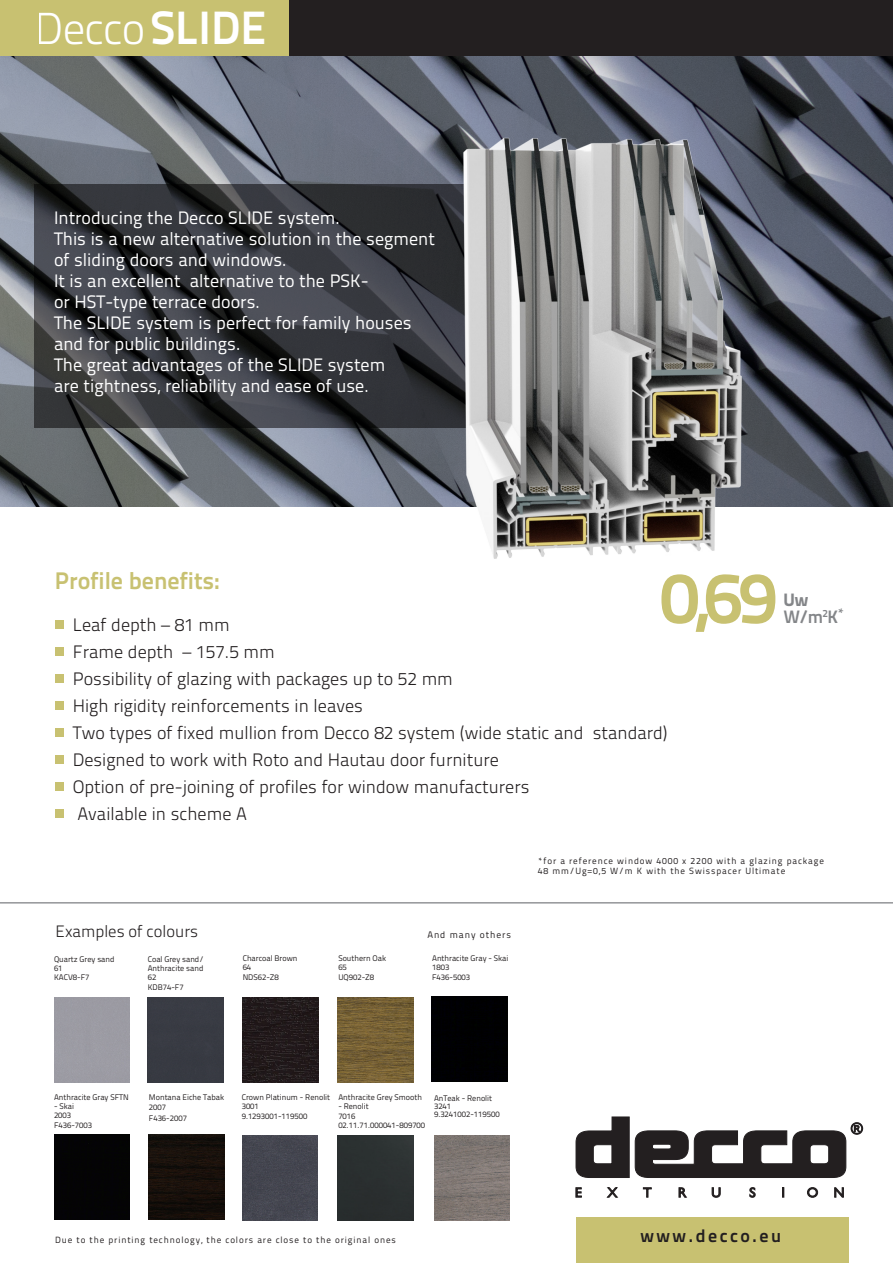
<style>
.page{position:relative;width:893px;height:1263px;background:#fff}
.page>*{position:absolute;margin:0;border:0;box-sizing:border-box;transform-origin:0 0}
.t1{font:700 72.3px "Titillium Text 22 L";color:#c8c171}
.t2{font:300 44.7px "Titillium Text 22 L";letter-spacing:-.02em;color:#fff}
.t3{font:700 24px "Titillium Text 22 L";color:#c8c171}
.t4{font:18px/21px "Titillium Text 22 L";color:#fff}
.t5{font:300 18px "Titillium Text 22 L";color:#231f20}
.t6{font:700 18px "Titillium Text 22 L";letter-spacing:.14em;color:#231f20}
.t7{font:700 18px "Titillium Text 22 L";color:#848689}
.t8{font:800 18px "Titillium Text 22 L";color:#848689}
.t9{font:300 16.5px "Titillium Text 22 L";color:#231f20}
.t10{font:9.45px "Titillium Text 22 L";letter-spacing:.1em;color:#231f20}
.t11{font:9px "Titillium Text 22 L";letter-spacing:.1em;color:#231f20}
.t12{font:8.1px/10.8px "Titillium Text 22 L";color:#231f20}
.s1{font-weight:700;font-size:46.8px}
</style>
<div class="page">
<svg style="left:575px;top:1116px;width:288px;height:62px"></svg>
<svg style="left:575px;top:1187px;width:7px;height:11px"></svg>
<svg style="left:606px;top:1187px;width:13px;height:11px"></svg>
<svg style="left:642px;top:1187px;width:10px;height:11px"></svg>
<svg style="left:678px;top:1187px;width:10px;height:11px"></svg>
<svg style="left:711px;top:1187px;width:10px;height:11px"></svg>
<svg style="left:749px;top:1187px;width:7px;height:11px"></svg>
<svg style="left:782px;top:1187px;width:2px;height:10px"></svg>
<svg style="left:807px;top:1187px;width:11px;height:11px"></svg>
<svg style="left:834px;top:1187px;width:10px;height:11px"></svg>
<div style="left:576px;top:1217px;width:273px;height:46px;background:#c8c171"></div>
<img style="left:0;top:55px;width:893px;height:451px">
<svg style="left:34px;top:184px;width:413px;height:243px;background:#34363b"></svg>
<div style="left:246px;top:0;width:647px;height:55px;background:#231f20"></div>
<div style="left:0;top:0;width:288px;height:55px;background:#c8c171"></div>
<hr style="left:0;top:902px;width:893px;height:1px;background:#939598">
<div style="left:55px;top:620px;width:8px;height:9px;background:#c8c171"></div>
<div style="left:55px;top:647px;width:8px;height:9px;background:#c8c171"></div>
<div style="left:55px;top:674px;width:8px;height:9px;background:#c8c171"></div>
<div style="left:55px;top:701px;width:8px;height:9px;background:#c8c171"></div>
<div style="left:55px;top:728px;width:8px;height:9px;background:#c8c171"></div>
<div style="left:55px;top:755px;width:8px;height:9px;background:#c8c171"></div>
<div style="left:55px;top:782px;width:8px;height:9px;background:#c8c171"></div>
<div style="left:55px;top:809px;width:8px;height:9px;background:#c8c171"></div>
<img style="left:447px;top:114px;width:310px;height:445px">
<div style="left:147px;top:998px;width:76px;height:84px;background:#383b43"></div>
<img style="left:243px;top:998px;width:76px;height:84px">
<img style="left:338px;top:998px;width:76px;height:84px">
<div style="left:432px;top:997px;width:75px;height:84px;background:#000002"></div>
<div style="left:54px;top:1135px;width:76px;height:85px;background:#040305"></div>
<img style="left:149px;top:1135px;width:76px;height:84px">
<div style="left:338px;top:1136px;width:75px;height:85px;background:#2a3030"></div>
<div style="left:242px;top:1135px;width:76px;height:85px;background:#444650"></div>
<img style="left:434px;top:1136px;width:76px;height:85px">
<h2 class="t2" style="left:35px;top:-4px;width:233px">Decco<span class="s1">SLIDE</span></h2>
<p class="t4" style="left:54px;top:206px;width:287px">Introducing the Decco SLIDE system.</p>
<p class="t4" style="left:54px;top:227px;width:382px">This is a new alternative solution in the segment</p>
<p class="t4" style="left:54px;top:248px;width:234px">of sliding doors and windows.</p>
<p class="t4" style="left:54px;top:269px;width:316px">It is an excellent alternative to the PSK&shy;or HST-type terrace doors.</p>
<p class="t4" style="left:54px;top:311px;width:359px">The SLIDE system is perfect for family houses</p>
<p class="t4" style="left:54px;top:332px;width:188px">and for public buildings.</p>
<p class="t4" style="left:54px;top:353px;width:333px">The great advantages of the SLIDE system</p>
<p class="t4" style="left:54px;top:374px;width:316px">are tightness, reliability and ease of use.</p>
<p class="t3" style="left:55px;top:562px;width:166px">Profile benefits:</p>
<p class="t1" style="left:661px;top:542px;width:118px">0,69</p>
<p class="t5" style="left:73px;top:612px;width:159px">Leaf depth – 81 mm</p>
<p class="t5" style="left:73px;top:639px;width:203px">Frame depth – 157.5 mm</p>
<p class="t5" style="left:73px;top:666px;width:382px">Possibility of glazing with packages up to 52 mm</p>
<p class="t5" style="left:73px;top:693px;width:292px">High rigidity reinforcements in leaves</p>
<p class="t5" style="left:73px;top:720px;width:596px">Two types of fixed mullion from Decco 82 system (wide static and standard)</p>
<p class="t5" style="left:73px;top:747px;width:428px">Designed to work with Roto and Hautau door furniture</p>
<p class="t5" style="left:73px;top:774px;width:458px">Option of pre-joining of profiles for window manufacturers</p>
<p class="t5" style="left:77px;top:801px;width:171px">Available in scheme A</p>
<p class="t8" style="left:783px;top:586px;width:26px">Uw</p>
<p class="t7" style="left:783px;top:603px;width:62px">W/m<sup>2</sup>K<sup>*</sup></p>
<p class="t9" style="left:56px;top:919px;width:144px">Examples of colours</p>
<p class="t10" style="left:427px;top:927px;width:85px">And many others</p>
<p class="t12" style="left:54px;top:953px;width:62px">Quartz Grey sand</p>
<p class="t12" style="left:54px;top:962px;width:10px">61</p>
<p class="t12" style="left:54px;top:972px;width:37px">KACV8-F7</p>
<p class="t12" style="left:148px;top:953px;width:57px">Coal Grey sand/</p>
<p class="t12" style="left:148px;top:962px;width:57px">Anthracite sand</p>
<p class="t12" style="left:148px;top:972px;width:10px">62</p>
<p class="t12" style="left:148px;top:981px;width:37px">KDB74-F7</p>
<p class="t12" style="left:243px;top:952px;width:56px">Charcoal Brown</p>
<p class="t12" style="left:243px;top:961px;width:10px">64</p>
<p class="t12" style="left:243px;top:971px;width:38px">NDS62-Z8</p>
<p class="t12" style="left:338px;top:952px;width:49px">Southern Oak</p>
<p class="t12" style="left:338px;top:961px;width:10px">65</p>
<p class="t12" style="left:338px;top:971px;width:37px">UQ902-Z8</p>
<p class="t12" style="left:432px;top:952px;width:78px">Anthracite Gray - Skai</p>
<p class="t12" style="left:432px;top:961px;width:19px">1803</p>
<p class="t12" style="left:432px;top:971px;width:40px">F436-5003</p>
<p class="t11" style="left:538px;top:854px;width:288px">*for a reference window 4000 x 2200 with a glazing package</p>
<p class="t11" style="left:538px;top:865px;width:249px">48 mm/Ug=0,5 W/m K with the Swisspacer Ultimate</p>
<p class="t12" style="left:54px;top:1091px;width:76px">Anthracite Gray SFTN</p>
<p class="t12" style="left:54px;top:1100px;width:21px">- Skai</p>
<p class="t12" style="left:54px;top:1110px;width:19px">2003</p>
<p class="t12" style="left:54px;top:1119px;width:40px">F436-7003</p>
<p class="t12" style="left:149px;top:1091px;width:77px">Montana Eiche Tabak<br>2007</p>
<p class="t12" style="left:149px;top:1112px;width:40px">F436-2007</p>
<p class="t12" style="left:242px;top:1092px;width:90px;line-height:9.4px">Crown Platinum - Renolit<br>3001</p>
<p class="t12" style="left:242px;top:1110px;width:67px">9.1293001-119500</p>
<p class="t12" style="left:338px;top:1091px;width:85px">Anthracite Grey Smooth</p>
<p class="t12" style="left:338px;top:1101px;width:32px">- Renolit</p>
<p class="t12" style="left:338px;top:1110px;width:19px">7016</p>
<p class="t12" style="left:338px;top:1119px;width:88px">02.11.71.000041-809700</p>
<p class="t12" style="left:434px;top:1092px;width:60px">AnTeak - Renolit</p>
<p class="t12" style="left:434px;top:1100px;width:19px">3241</p>
<p class="t12" style="left:434px;top:1108px;width:67px">9.3241002-119500</p>
<p class="t11" style="left:55px;top:1233px;width:342px">Due to the printing technology, the colors are close to the original ones</p>
<h3 class="t6" style="left:640px;top:1222px;width:142px">www.decco.eu</h3>
</div>
